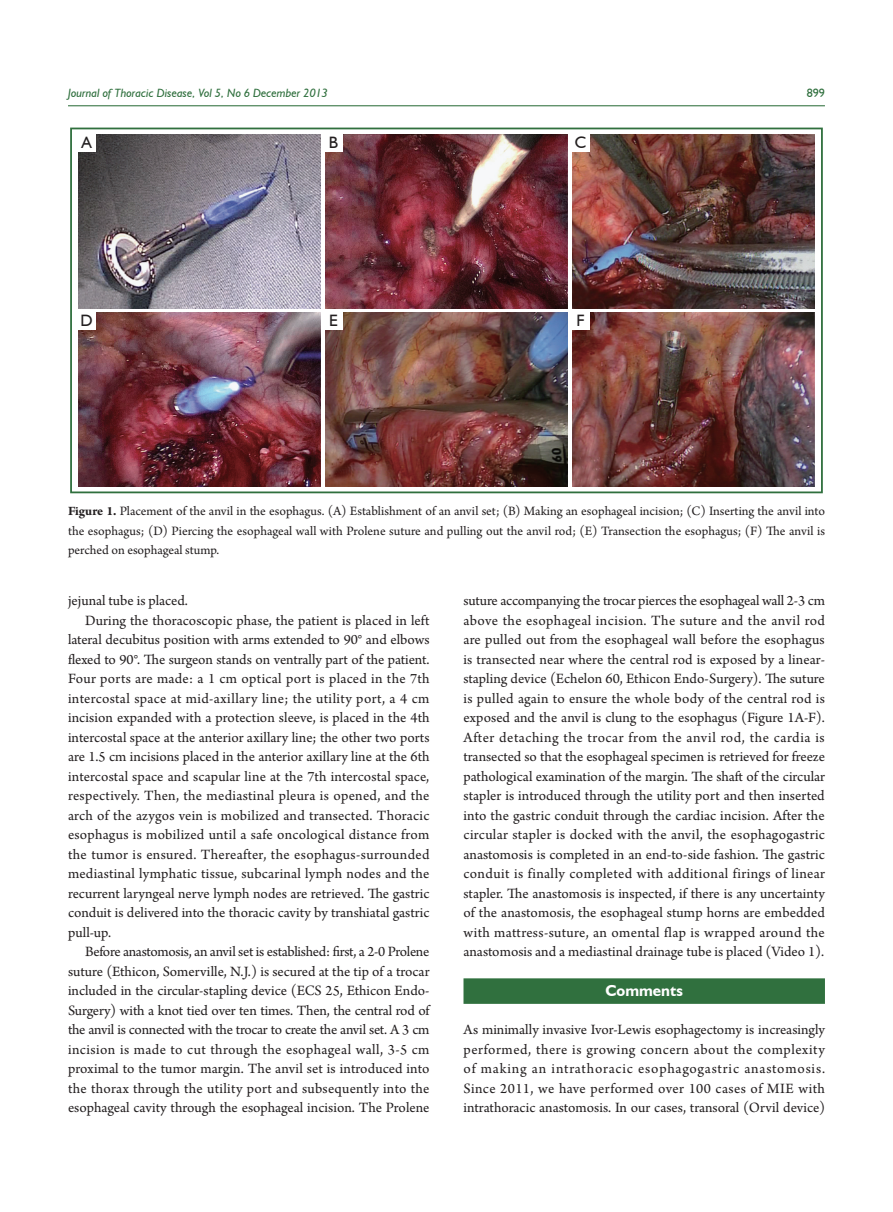
<style>
.page{position:relative;width:893px;height:1212px;background:#fff}
.page>*{position:absolute;margin:0;border:0;box-sizing:border-box;transform-origin:0 0}
.t1{font:16.5px "Humanist 521 BT";color:#231f20}
.t2{font:700 15.75px "Humanist 521 BT";color:#fff}
.t3{font:15px/19.5px "Arno Pro";color:#231f20;text-align:justify}
.t4{font:15px "Arno Pro";letter-spacing:.025em;color:#231f20}
.t5{font:15px "Arno Pro";letter-spacing:.02em;color:#231f20}
.t6{font:15px "Arno Pro";letter-spacing:-.025em;color:#231f20}
.t7{font:15px "Arno Pro";letter-spacing:-.02em;color:#231f20}
.t8{font:13.5px/19.5px "Arno Pro";color:#231f20;text-align:justify}
.t9{font:italic 12px "Humanist 521 BT";color:#30703e}
.t10{font:12px "Humanist 521 BT";color:#30703e}
.s1{font-weight:700}
</style>
<div class="page">
<hr style="left:68px;top:105px;width:757px;height:1px;background:#30703e">
<div style="left:463px;top:978px;width:362px;height:26px;background:#30703e"></div>
<img style="left:78px;top:134px;width:243px;height:174px">
<img style="left:325px;top:134px;width:243px;height:174px">
<img style="left:572px;top:134px;width:243px;height:174px">
<img style="left:78px;top:313px;width:243px;height:173px">
<img style="left:325px;top:313px;width:243px;height:173px">
<img style="left:572px;top:313px;width:243px;height:173px">
<div style="left:78px;top:134px;width:17px;height:17px;background:#fff"></div>
<div style="left:325px;top:134px;width:17px;height:17px;background:#fff"></div>
<div style="left:572px;top:134px;width:17px;height:17px;background:#fff"></div>
<div style="left:572px;top:313px;width:17px;height:17px;background:#fff"></div>
<div style="left:325px;top:313px;width:17px;height:17px;background:#fff"></div>
<div style="left:78px;top:313px;width:17px;height:17px;background:#fff"></div>
<div style="left:70px;top:128px;width:753px;height:365px;border:2px solid #30703e"></div>
<p class="t9" style="left:68px;top:86px;width:261px">Journal of Thoracic Disease, Vol 5, No 6 December 2013</p>
<p class="t10" style="left:807px;top:86px;width:20px">899</p>
<p class="t1" style="left:81px;top:132px;width:12px">A</p>
<p class="t1" style="left:329px;top:132px;width:11px">B</p>
<p class="t1" style="left:575px;top:132px;width:13px">C</p>
<p class="t1" style="left:80px;top:311px;width:14px">D</p>
<p class="t1" style="left:329px;top:311px;width:10px">E</p>
<p class="t1" style="left:576px;top:311px;width:10px">F</p>
<p class="t8" style="left:68px;top:502px;width:759px"><span class="s1">Figure 1.</span> Placement of the anvil in the esophagus. (A) Establishment of an anvil set; (B) Making an esophageal incision; (C) Inserting the anvil into the esophagus; (D) Piercing the esophageal wall with Prolene suture and pulling out the anvil rod; (E) Transection the esophagus; (F) The anvil is perched on esophageal stump.</p>
<p class="t3" style="left:68px;top:591px;width:121px">jejunal tube is placed.</p>
<p class="t3" style="left:85px;top:611px;width:346px">During the thoracoscopic phase, the patient is placed in left</p>
<p class="t3" style="left:68px;top:630px;width:363px">lateral decubitus position with arms extended to 90° and elbows</p>
<p class="t3" style="left:68px;top:650px;width:363px">flexed to 90°. The surgeon stands on ventrally part of the patient.</p>
<p class="t5" style="left:68px;top:670px;width:363px">Four ports are made: a 1 cm optical port is placed in the 7th</p>
<p class="t4" style="left:68px;top:689px;width:363px">intercostal space at mid-axillary line; the utility port, a 4 cm</p>
<p class="t3" style="left:68px;top:708px;width:363px">incision expanded with a protection sleeve, is placed in the 4th</p>
<p class="t3" style="left:68px;top:728px;width:363px">intercostal space at the anterior axillary line; the other two ports</p>
<p class="t3" style="left:68px;top:747px;width:363px">are 1.5 cm incisions placed in the anterior axillary line at the 6th</p>
<p class="t3" style="left:68px;top:767px;width:363px">intercostal space and scapular line at the 7th intercostal space,</p>
<p class="t5" style="left:68px;top:787px;width:363px">respectively. Then, the mediastinal pleura is opened, and the</p>
<p class="t3" style="left:68px;top:806px;width:363px">arch of the azygos vein is mobilized and transected. Thoracic</p>
<p class="t3" style="left:68px;top:825px;width:363px">esophagus is mobilized until a safe oncological distance from</p>
<p class="t4" style="left:68px;top:845px;width:363px">the tumor is ensured. Thereafter, the esophagus-surrounded</p>
<p class="t3" style="left:68px;top:864px;width:363px">mediastinal lymphatic tissue, subcarinal lymph nodes and the</p>
<p class="t3" style="left:68px;top:884px;width:363px">recurrent laryngeal nerve lymph nodes are retrieved. The gastric</p>
<p class="t3" style="left:68px;top:903px;width:363px">conduit is delivered into the thoracic cavity by transhiatal gastric</p>
<p class="t3" style="left:68px;top:923px;width:45px">pull-up.</p>
<p class="t6" style="left:85px;top:943px;width:346px">Before anastomosis, an anvil set is established: first, a 2-0 Prolene</p>
<p class="t3" style="left:68px;top:962px;width:363px">suture (Ethicon, Somerville, N.J.) is secured at the tip of a trocar</p>
<p class="t3" style="left:68px;top:981px;width:363px">included in the circular-stapling device (ECS 25, Ethicon Endo-</p>
<p class="t3" style="left:68px;top:1001px;width:363px">Surgery) with a knot tied over ten times. Then, the central rod of</p>
<p class="t7" style="left:68px;top:1021px;width:363px">the anvil is connected with the trocar to create the anvil set. A 3 cm</p>
<p class="t4" style="left:68px;top:1040px;width:363px">incision is made to cut through the esophageal wall, 3-5 cm</p>
<p class="t3" style="left:68px;top:1059px;width:363px">proximal to the tumor margin. The anvil set is introduced into</p>
<p class="t5" style="left:68px;top:1079px;width:363px">the thorax through the utility port and subsequently into the</p>
<p class="t3" style="left:68px;top:1098px;width:363px">esophageal cavity through the esophageal incision. The Prolene</p>
<p class="t3" style="left:463px;top:591px;width:363px">suture accompanying the trocar pierces the esophageal wall 2-3 cm above the esophageal incision. The suture and the anvil rod are pulled out from the esophageal wall before the esophagus is transected near where the central rod is exposed by a linear&shy;stapling device (Echelon 60, Ethicon Endo-Surgery). The suture is pulled again to ensure the whole body of the central rod is exposed and the anvil is clung to the esophagus (Figure 1A-F).<br>After detaching the trocar from the anvil rod, the cardia is transected so that the esophageal specimen is retrieved for freeze pathological examination of the margin. The shaft of the circular stapler is introduced through the utility port and then inserted into the gastric conduit through the cardiac incision. After the circular stapler is docked with the anvil, the esophagogastric anastomosis is completed in an end-to-side fashion. The gastric conduit is finally completed with additional firings of linear stapler. The anastomosis is inspected, if there is any uncertainty of the anastomosis, the esophageal stump horns are embedded with mattress-suture, an omental flap is wrapped around the anastomosis and a mediastinal drainage tube is placed (Video 1).</p>
<p class="t2" style="left:605px;top:981px;width:79px">Comments</p>
<p class="t3" style="left:463px;top:1020px;width:363px">As minimally invasive Ivor-Lewis esophagectomy is increasingly performed, there is growing concern about the complexity of making an intrathoracic esophagogastric anastomosis.<br>Since 2011, we have performed over 100 cases of MIE with intrathoracic anastomosis. In our cases, transoral (Orvil device)</p>
</div>
